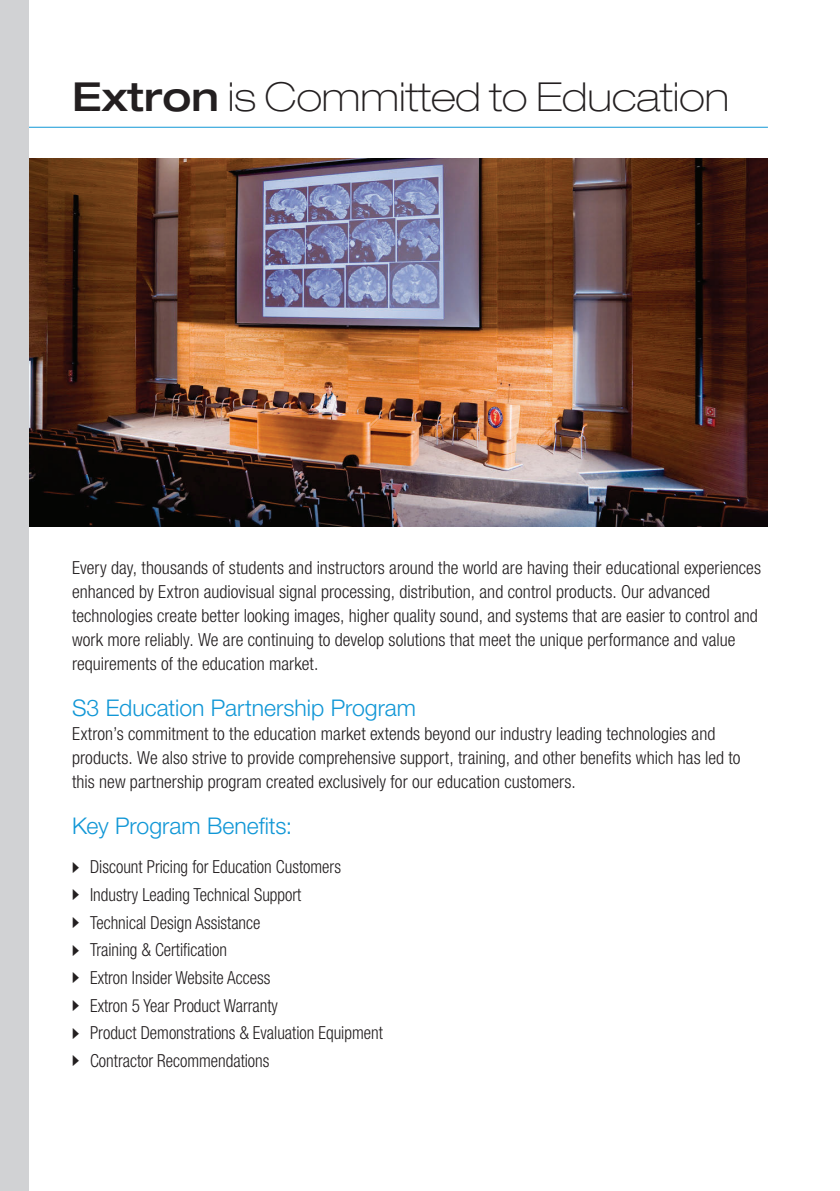
<style>
.page{position:relative;width:840px;height:1191px;background:#fff}
.page>*{position:absolute;margin:0;border:0;box-sizing:border-box;transform-origin:0 0}
.inner_pages_header{font:100 expanded 40px "Helvetica Neue LT Std";color:#231f20}
.subhead{font:300 23px "Helvetica Neue LT Std";color:#1197d6}
.Text{font:300 condensed 18px/24px "Helvetica Neue LT Std";letter-spacing:.005em;color:#231f20}
.Text-2{font:300 condensed 18px "Helvetica Neue LT Std";letter-spacing:.005em;color:#231f20;scale:.95 1}
.s1{font-weight:500}
.s2{font-family:"Quick Type Pi";font-weight:400;font-stretch:normal;font-size:16px}
</style>
<div class="page">
<hr style="left:0;top:127px;width:767px;height:1px;background:#1197d6">
<img style="left:28px;top:159px;width:739px;height:367px">
<div style="left:0;top:0;width:28px;height:1191px;background:#d1d2d4"></div>
<p class="inner_pages_header" style="left:72px;top:73px;width:658px"><span class="s1">Extron</span> is Committed to Education</p>
<p class="Text" style="left:72px;top:555px;width:690px">Every day, thousands of students and instructors around the world are having their educational experiences enhanced by Extron audiovisual signal processing, distribution, and control products. Our advanced technologies create better looking images, higher quality sound, and systems that are easier to control and work more reliably. We are continuing to develop solutions that meet the unique performance and value requirements of the education market.</p>
<p class="subhead" style="left:72px;top:693px;width:345px">S3 Education Partnership Program</p>
<p class="Text" style="left:72px;top:721px;width:669px">Extron’s commitment to the education market extends beyond our industry leading technologies and products. We also strive to provide comprehensive support, training, and other benefits which has led to this new partnership program created exclusively for our education customers.</p>
<p class="subhead" style="left:72px;top:811px;width:222px">Key Program Benefits:</p>
<p class="Text-2" style="left:72px;top:856px;width:284px"><span class="s2">A</span> Discount Pricing for Education Customers</p>
<p class="Text-2" style="left:72px;top:884px;width:243px"><span class="s2">A</span> Industry Leading Technical Support</p>
<p class="Text-2" style="left:72px;top:912px;width:200px"><span class="s2">A</span> Technical Design Assistance</p>
<p class="Text-2" style="left:72px;top:939px;width:164px"><span class="s2">A</span> Training &amp; Certification</p>
<p class="Text-2" style="left:72px;top:967px;width:210px"><span class="s2">A</span> Extron Insider Website Access</p>
<p class="Text-2" style="left:72px;top:995px;width:218px"><span class="s2">A</span> Extron 5 Year Product Warranty</p>
<p class="Text-2" style="left:72px;top:1022px;width:328px"><span class="s2">A</span> Product Demonstrations &amp; Evaluation Equipment</p>
<p class="Text-2" style="left:72px;top:1050px;width:209px"><span class="s2">A</span> Contractor Recommendations</p>
</div>
